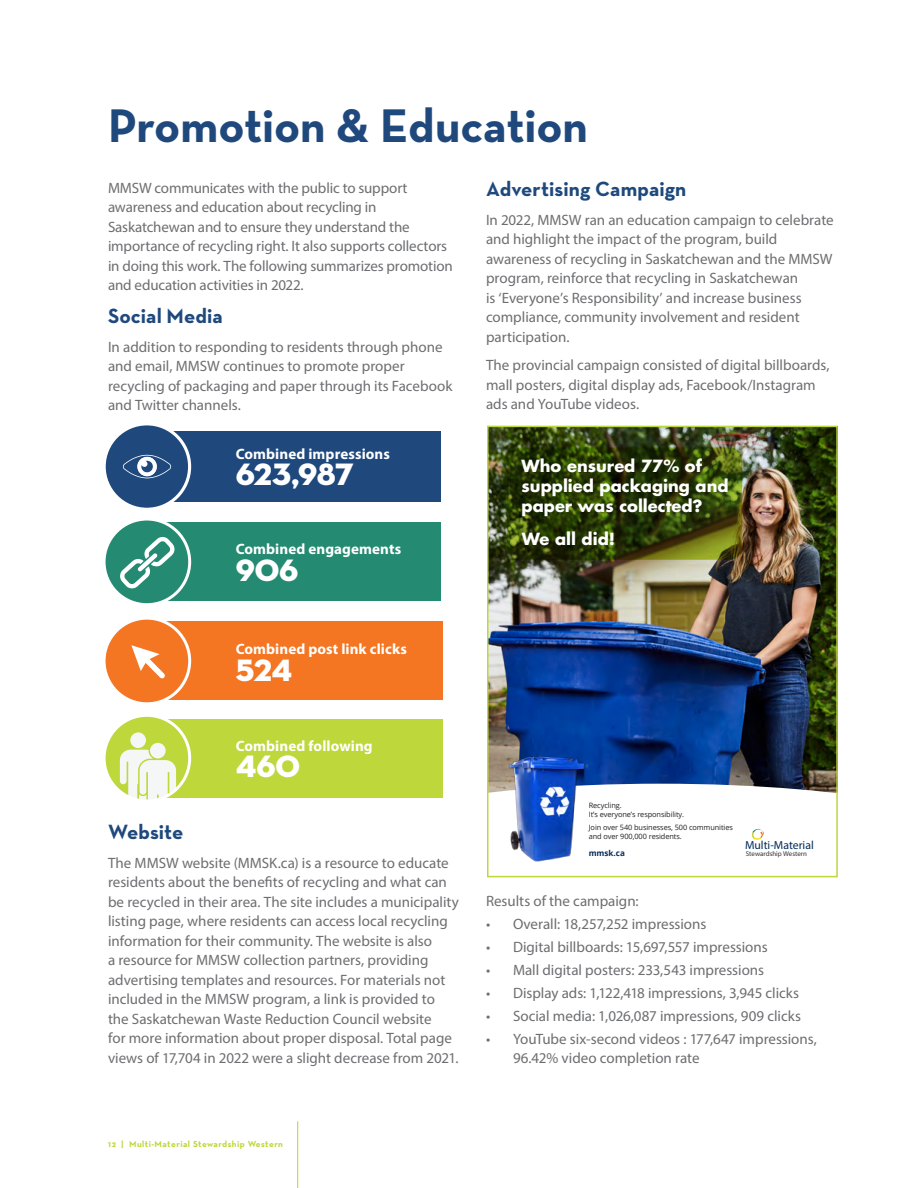
<style>
.page{position:relative;width:918px;height:1188px;background:#fff}
.page>*{position:absolute;margin:0;border:0;box-sizing:border-box;transform-origin:0 0}
.t1{font:700 48px "Neutra Text";color:#1f497d}
.t2{font:31.5px "Neutra Disp Titling";letter-spacing:-.01em;color:#fff}
.t3{font:700 21px "Neutra Text";letter-spacing:.005em;color:#1f497d}
.t4{font:700 16.35px/19.6px "Futura";color:#fff}
.t5{font:15px/19.5px "Myriad Pro";color:#6d6e71}
.t6{font:700 15px "Myriad Pro";letter-spacing:.005em;color:#fff}
.t7{font:11.7px "Myriad Pro";color:#022b5b}
.t8{font:700 9px "Neutra Text";letter-spacing:.05em;color:#bed73b}
.t9{font:700 8.1px "Open Sans";color:#022b5b}
.t10{font:7.35px/8.9px "Open Sans";letter-spacing:-.01em;color:#231f20}
.t11{font:7.05px "Myriad Pro";color:#333030}
</style>
<div class="page">
<hr style="left:297px;top:1121px;width:1px;height:67px;background:#bed73b">
<div style="left:136px;top:431px;width:305px;height:71px;background:#1f497d"></div>
<div style="left:104px;top:424px;width:86px;height:85px;background:#1f497d;border-radius:50%"></div>
<svg style="left:123px;top:455px;width:48px;height:23px"></svg>
<div style="left:103px;top:422px;width:88px;height:89px;border:3px solid #fff;border-radius:50%"></div>
<div style="left:146px;top:523px;width:295px;height:78px;background:#248a71"></div>
<div style="left:104px;top:519px;width:86px;height:86px;background:#248a71;border-radius:50%"></div>
<svg style="left:120px;top:537px;width:54px;height:51px"></svg>
<div style="left:103px;top:518px;width:88px;height:88px;border:3px solid #fff;border-radius:50%"></div>
<div style="left:134px;top:622px;width:309px;height:78px;background:#f47522"></div>
<div style="left:104px;top:618px;width:86px;height:86px;background:#f47522;border-radius:50%"></div>
<svg style="left:131px;top:645px;width:34px;height:34px"></svg>
<div style="left:103px;top:617px;width:88px;height:88px;border:3px solid #fff;border-radius:50%"></div>
<div style="left:134px;top:719px;width:309px;height:78px;background:#bed73b"></div>
<div style="left:104px;top:715px;width:86px;height:86px;background:#bed73b;border-radius:50%"></div>
<div style="left:150px;top:743px;width:16px;height:15px;background:#f5f6f6;border-radius:50%"></div>
<div style="left:130px;top:732px;width:16px;height:16px;background:#f5f6f6;border-radius:50%"></div>
<svg style="left:120px;top:750px;width:56px;height:48px"></svg>
<div style="left:103px;top:714px;width:88px;height:88px;border:3px solid #fff;border-radius:50%"></div>
<img style="left:490px;top:429px;width:345px;height:355px">
<svg style="left:507px;top:447px;width:235px;height:113px;background:#314008"></svg>
<img style="left:494px;top:737px;width:104px;height:47px">
<svg style="left:488px;top:784px;width:350px;height:94px"></svg>
<div style="left:487px;top:426px;width:351px;height:451px;border:2px solid #bed73b"></div>
<h1 class="t1" style="left:108px;top:95px;width:482px">Promotion &amp; Education</h1>
<p class="t5" style="left:108px;top:178px;width:346px">MMSW communicates with the public to support awareness and education about recycling in Saskatchewan and to ensure they understand the importance of recycling right. It also supports collectors in doing this work. The following summarizes promotion and education activities in 2022.</p>
<h3 class="t3" style="left:108px;top:303px;width:116px">Social Media</h3>
<p class="t5" style="left:108px;top:337px;width:346px">In addition to responding to residents through phone and email, MMSW continues to promote proper recycling of packaging and paper through its Facebook and Twitter channels.</p>
<p class="t6" style="left:236px;top:444px;width:156px">Combined impressions</p>
<h2 class="t2" style="left:236px;top:455px;width:119px">623,987</h2>
<p class="t6" style="left:236px;top:539px;width:167px">Combined engagements</p>
<h2 class="t2" style="left:236px;top:550px;width:64px">906</h2>
<p class="t6" style="left:236px;top:639px;width:173px">Combined post link clicks</p>
<h2 class="t2" style="left:236px;top:650px;width:58px">524</h2>
<p class="t6" style="left:236px;top:736px;width:139px">Combined following</p>
<h2 class="t2" style="left:236px;top:747px;width:66px">460</h2>
<h3 class="t3" style="left:108px;top:819px;width:77px">Website</h3>
<p class="t5" style="left:108px;top:853px;width:353px">The MMSW website (MMSK.ca) is a resource to educate residents about the benefits of recycling and what can be recycled in their area. The site includes a municipality listing page, where residents can access local recycling information for their community. The website is also<br>a resource for MMSW collection partners, providing advertising templates and resources. For materials not included in the MMSW program, a link is provided to the Saskatchewan Waste Reduction Council website<br>for more information about proper disposal. Total page views of 17,704 in 2022 were a slight decrease from 2021.</p>
<h3 class="t3" style="left:486px;top:176px;width:202px">Advertising Campaign</h3>
<p class="t5" style="left:486px;top:210px;width:349px">In 2022, MMSW ran an education campaign to celebrate and highlight the impact of the program, build awareness of recycling in Saskatchewan and the MMSW program, reinforce that recycling in Saskatchewan<br>is ‘Everyone’s Responsibility’ and increase business compliance, community involvement and resident participation.</p>
<p class="t5" style="left:486px;top:355px;width:345px">The provincial campaign consisted of digital billboards, mall posters, digital display ads, Facebook/Instagram ads and YouTube videos.</p>
<p class="t4" style="left:522px;top:456px;width:209px">Who ensured 77% of supplied packaging and paper was collected?</p>
<p class="t4" style="left:522px;top:528px;width:95px">We all did!</p>
<p class="t10" style="left:589px;top:801px;width:97px">Recycling.<br>It’s everyone’s responsibility.</p>
<p class="t10" style="left:589px;top:823px;width:146px">Join over 540 businesses, 500 communities and over 900,000 residents.</p>
<p class="t7" style="left:745px;top:837px;width:70px">Multi-Material</p>
<p class="t9" style="left:589px;top:847px;width:38px">mmsk.ca</p>
<p class="t11" style="left:746px;top:849px;width:63px">Stewardship Western</p>
<p class="t5" style="left:486px;top:891px;width:154px">Results of the campaign:</p>
<p class="t5" style="left:486px;top:914px;width:222px">• Overall: 18,257,252 impressions</p>
<p class="t5" style="left:486px;top:937px;width:283px">• Digital billboards: 15,697,557 impressions</p>
<p class="t5" style="left:486px;top:960px;width:280px">• Mall digital posters: 233,543 impressions</p>
<p class="t5" style="left:486px;top:983px;width:315px">• Display ads: 1,122,418 impressions, 3,945 clicks</p>
<p class="t5" style="left:486px;top:1006px;width:317px">• Social media: 1,026,087 impressions, 909 clicks</p>
<p class="t5" style="left:513px;top:1029px;width:305px;text-indent:-27px">• YouTube six-second videos : 177,647 impressions,<br>96.42% video completion rate</p>
<p class="t8" style="left:108px;top:1138px;width:176px">12 | Multi-Material Stewardship Western</p>
</div>
